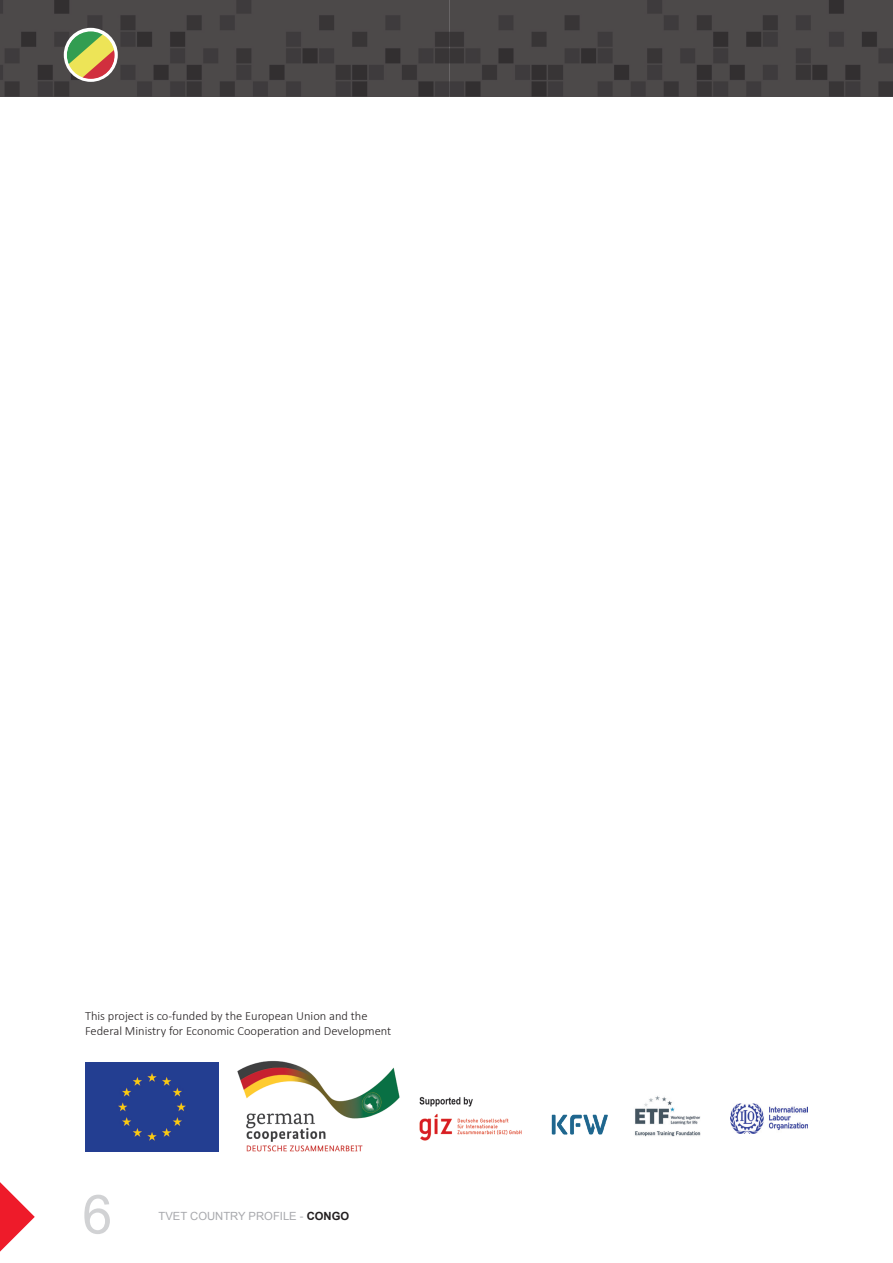
<style>
.page{position:relative;width:893px;height:1263px;background:#fff}
.page>*{position:absolute;margin:0;border:0;box-sizing:border-box;transform-origin:0 0}
.t1{font:54px "Arial";color:#d1d2d4}
.t2{font:300 12.45px/14.7px "Calibri";color:#231f20}
.t3{font:11.25px "Arial";color:#a8a9ad}
.s1{font-weight:700;color:#231f20}
</style>
<div class="page">
<img style="left:0;top:0;width:892px;height:97px">
<svg style="left:65px;top:29px;width:51px;height:51px;background:#a8a260"></svg>
<div style="left:64px;top:28px;width:54px;height:54px;border:3px solid #fff;border-radius:50%"></div>
<svg style="left:0;top:1182px;width:35px;height:69px"></svg>
<div style="left:86px;top:1062px;width:133px;height:89px;background:#233e91"></div>
<img style="left:237px;top:1060px;width:285px;height:92px">
<img style="left:635px;top:1096px;width:66px;height:40px">
<img style="left:551px;top:1114px;width:57px;height:21px">
<img style="left:730px;top:1104px;width:78px;height:30px">
<hr style="left:892px;top:0;width:1px;height:1263px;background:#9e2142">
<p class="t2" style="left:85px;top:1008px;width:308px">This project is co-funded by the European Union and the<br>Federal Ministry for Economic Cooperation and Development</p>
<h1 class="t1" style="left:82px;top:1179px;width:32px">6</h1>
<p class="t3" style="left:159px;top:1209px;width:192px">TVET COUNTRY PROFILE - <span class="s1">CONGO</span></p>
</div>
